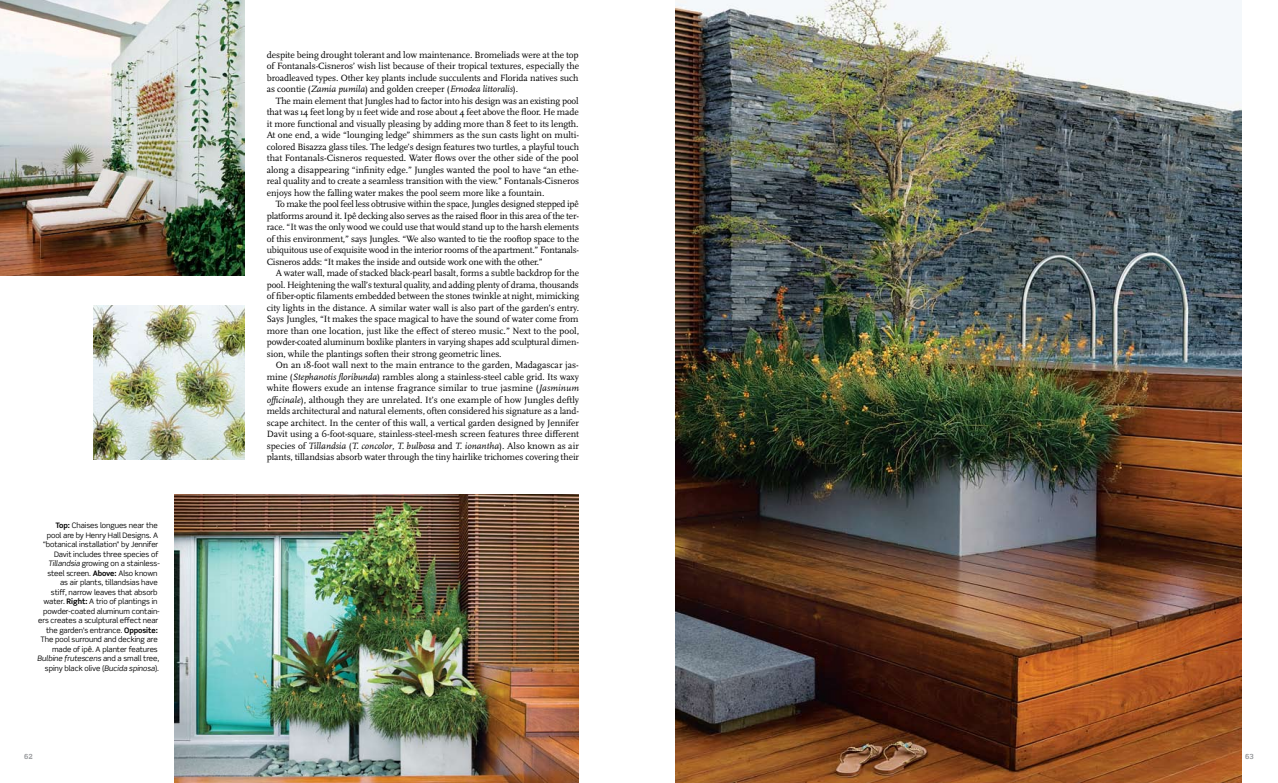
<style>
.page{position:relative;width:1278px;height:783px;background:#fff}
.page>*{position:absolute;margin:0;border:0;box-sizing:border-box;transform-origin:0 0}
.t1{font:9.5px/11.5px "Scala OT";letter-spacing:-.01em;color:#000;text-align:justify}
.t2{font:7.5px/9.5px "Scene Std";letter-spacing:-.01em;color:#000;text-align:right}
.t3{font:700 7px "Scene Std";color:#939598}
.s1{font-weight:700}
.s2{font-style:italic}
</style>
<div class="page">
<img style="left:675px;top:0;width:567px;height:783px">
<img style="left:0;top:0;width:244px;height:276px">
<img style="left:175px;top:495px;width:404px;height:288px">
<img style="left:93px;top:305px;width:151px;height:155px">
<p class="t2" style="left:37px;top:520px;width:124px"><span class="s1">Top:</span> Chaises longues near the<br>pool are by Henry Hall Designs. A “botanical installation” by Jennifer Davit includes three species of <span class="s2">Tillandsia</span> growing on a stainless&shy;steel screen. <span class="s1">Above:</span> Also known<br>as air plants, tillandsias have<br>stiff, narrow leaves that absorb water. <span class="s1">Right:</span> A trio of plantings in powder-coated aluminum contain&shy;ers creates a sculptural effect near the garden’s entrance. <span class="s1">Opposite:<br></span>The pool surround and decking are made of ipê. A planter features <span class="s2">Bulbine frutescens</span> and a small tree, spiny black olive (<span class="s2">Bucida spinosa</span>).</p>
<p class="t1" style="left:267px;top:49px;width:314px">despite being drought tolerant and low maintenance. Bromeliads were at the top of Fontanals-Cisneros’ wish list because of their tropical textures, especially the broadleaved types. Other key plants include succulents and Florida natives such as coontie (<span class="s2">Zamia pumila</span>) and golden creeper (<span class="s2">Ernodea littoralis</span>).</p>
<p class="t1" style="left:267px;top:95px;width:314px;text-indent:9px">The main element that Jungles had to factor into his design was an existing pool that was 14 feet long by 11 feet wide and rose about 4 feet above the floor. He made it more functional and visually pleasing by adding more than 8 feet to its length.<br>At one end, a wide “lounging ledge” shimmers as the sun casts light on multi&shy;colored Bisazza glass tiles. The ledge’s design features two turtles, a playful touch that Fontanals-Cisneros requested. Water flows over the other side of the pool along a disappearing “infinity edge.” Jungles wanted the pool to have “an ethe&shy;real quality and to create a seamless transition with the view.” Fontanals-Cisneros enjoys how the falling water makes the pool seem more like a fountain.</p>
<p class="t1" style="left:267px;top:198px;width:314px;text-indent:9px">To make the pool feel less obtrusive within the space, Jungles designed stepped ipê platforms around it. Ipê decking also serves as the raised floor in this area of the ter&shy;race. “It was the only wood we could use that would stand up to the harsh elements of this environment,” says Jungles. “We also wanted to tie the rooftop space to the ubiquitous use of exquisite wood in the interior rooms of the apartment.” Fontanals-Cisneros adds: “It makes the inside and outside work one with the other.”</p>
<p class="t1" style="left:267px;top:267px;width:314px;text-indent:9px">A water wall, made of stacked black-pearl basalt, forms a subtle backdrop for the pool. Heightening the wall’s textural quality, and adding plenty of drama, thousands of fiber-optic filaments embedded between the stones twinkle at night, mimicking city lights in the distance. A similar water wall is also part of the garden’s entry.<br>Says Jungles, “It makes the space magical to have the sound of water come from more than one location, just like the effect of stereo music.” Next to the pool, powder-coated aluminum boxlike planters in varying shapes add sculptural dimen&shy;sion, while the plantings soften their strong geometric lines.</p>
<p class="t1" style="left:267px;top:359px;width:314px;text-indent:9px">On an 18-foot wall next to the main entrance to the garden, Madagascar jas&shy;mine (<span class="s2">Stephanotis floribunda</span>) rambles along a stainless-steel cable grid. Its waxy white flowers exude an intense fragrance similar to true jasmine (<span class="s2">Jasminum officinale</span>), although they are unrelated. It’s one example of how Jungles deftly melds architectural and natural elements, often considered his signature as a land&shy;scape architect. In the center of this wall, a vertical garden designed by Jennifer Davit using a 6-foot-square, stainless-steel-mesh screen features three different species of <span class="s2">Tillandsia</span> (<span class="s2">T. concolor</span>, <span class="s2">T. bulbosa</span> and <span class="s2">T. ionantha</span>). Also known as air plants, tillandsias absorb water through the tiny hairlike trichomes covering their</p>
<p class="t3" style="left:24px;top:752px;width:10px">62</p>
<p class="t3" style="left:1245px;top:752px;width:10px">63</p>
</div>
